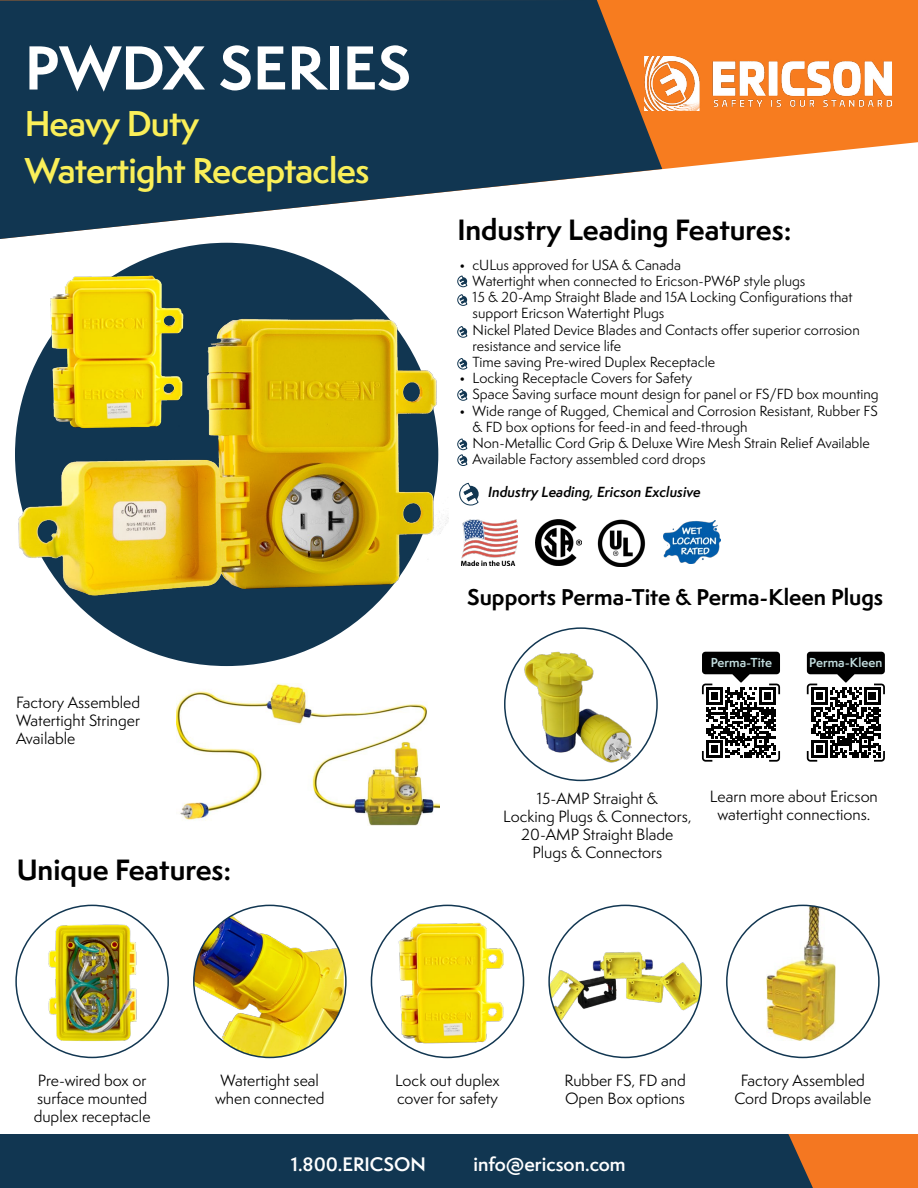
<style>
.page{position:relative;width:918px;height:1188px;background:#fff}
.page>*{position:absolute;margin:0;border:0;box-sizing:border-box;transform-origin:0 0}
.t1{font:700 57px "Semplicita Pro";color:#fff}
.t2{font:600 33px/46.5px "Semplicita Pro";letter-spacing:-.02em;color:#faef59}
.t3{font:700 27px "Semplicita Pro";color:#000}
.t4{font:700 21px "Semplicita Pro";color:#000}
.t5{font:600 18px "Semplicita Pro";color:#fff}
.t6{font:15px/18px "Semplicita Pro";color:#000;text-align:center}
.t7{font:13.5px/16.2px "Semplicita Pro";color:#000}
.t8{font:italic 600 13.5px "Semplicita Pro";color:#000}
.t9{font:600 12px "Semplicita Pro";color:#c3dedf}
</style>
<div class="page">
<div style="left:0;top:1134px;width:788px;height:54px;background:#113651"></div>
<svg style="left:788px;top:1134px;width:130px;height:54px;background:#dd7025"></svg>
<svg style="left:662px;top:0;width:256px;height:170px;background:#f78b39"></svg>
<img style="left:662px;top:56px;width:229px;height:54px">
<svg style="left:0;top:0;width:662px;height:239px;background:#3b5669"></svg>
<div style="left:15px;top:243px;width:423px;height:423px;background:#113651;border-radius:50%"></div>
<img style="left:15px;top:315px;width:433px;height:296px">
<img style="left:45px;top:269px;width:144px;height:177px">
<img style="left:177px;top:684px;width:262px;height:142px">
<svg style="left:457px;top:276px;width:10px;height:11px"></svg>
<svg style="left:457px;top:294px;width:10px;height:12px"></svg>
<svg style="left:457px;top:326px;width:10px;height:12px"></svg>
<svg style="left:457px;top:358px;width:10px;height:11px"></svg>
<svg style="left:457px;top:439px;width:10px;height:27px"></svg>
<svg style="left:457px;top:389px;width:10px;height:12px"></svg>
<img style="left:461px;top:519px;width:57px;height:46px">
<img style="left:664px;top:521px;width:56px;height:42px">
<img style="left:597px;top:519px;width:49px;height:48px">
<svg style="left:459px;top:483px;width:20px;height:23px"></svg>
<img style="left:535px;top:519px;width:46px;height:46px">
<img style="left:550px;top:915px;width:151px;height:111px">
<img style="left:766px;top:905px;width:70px;height:136px">
<img style="left:395px;top:917px;width:114px;height:140px">
<img style="left:47px;top:919px;width:94px;height:126px">
<img style="left:194px;top:905px;width:150px;height:152px">
<img style="left:505px;top:628px;width:152px;height:152px;border-radius:76px">
<svg style="left:702px;top:652px;width:78px;height:110px"></svg>
<svg style="left:807px;top:652px;width:78px;height:110px"></svg>
<h1 class="t1" style="left:25px;top:25px;width:388px">PWDX SERIES</h1>
<h2 class="t2" style="left:25px;top:100px;width:346px">Heavy Duty<br>Watertight Receptacles</h2>
<p class="t6" style="left:16px;top:693px;width:126px;text-align:justify">Factory Assembled Watertight Stringer Available</p>
<h3 class="t3" style="left:17px;top:850px;width:216px">Unique Features:</h3>
<h3 class="t3" style="left:457px;top:209px;width:336px">Industry Leading Features:</h3>
<p class="t7" style="left:459px;top:256px;width:223px">• cULus approved for USA &amp; Canada</p>
<p class="t7" style="left:459px;top:273px;width:348px">• Watertight when connected to Ericson-PW6P style plugs</p>
<p class="t7" style="left:473px;top:289px;width:381px;text-indent:-14px">• 15 &amp; 20-Amp Straight Blade and 15A Locking Configurations that support Ericson Watertight Plugs</p>
<p class="t7" style="left:473px;top:321px;width:389px;text-indent:-14px">• Nickel Plated Device Blades and Contacts offer superior corrosion resistance and service life</p>
<p class="t7" style="left:459px;top:354px;width:258px">• Time saving Pre-wired Duplex Receptacle</p>
<p class="t7" style="left:459px;top:370px;width:235px">• Locking Receptacle Covers for Safety</p>
<p class="t7" style="left:459px;top:386px;width:421px">• Space Saving surface mount design for panel or FS/FD box mounting</p>
<p class="t7" style="left:473px;top:402px;width:407px;text-indent:-14px">• Wide range of Rugged, Chemical and Corrosion Resistant, Rubber FS &amp; FD box options for feed-in and feed-through</p>
<p class="t7" style="left:459px;top:435px;width:412px">• Non-Metallic Cord Grip &amp; Deluxe Wire Mesh Strain Relief Available</p>
<p class="t7" style="left:459px;top:451px;width:248px">• Available Factory assembled cord drops</p>
<p class="t8" style="left:488px;top:482px;width:214px">Industry Leading, Ericson Exclusive</p>
<h3 class="t4" style="left:467px;top:581px;width:418px">Supports Perma-Tite &amp; Perma-Kleen Plugs</h3>
<p class="t9" style="left:711px;top:654px;width:63px">Perma-Tite</p>
<p class="t9" style="left:809px;top:654px;width:75px">Perma-Kleen</p>
<p class="t6" style="left:503px;top:789px;width:190px">15-AMP Straight &amp;<br>Locking Plugs &amp; Connectors,<br>20-AMP Straight Blade<br>Plugs &amp; Connectors</p>
<p class="t6" style="left:710px;top:787px;width:169px">Learn more about Ericson watertight connections.</p>
<p class="t6" style="left:34px;top:1071px;width:118px;text-align:left">Pre-wired box or surface mounted duplex receptacle</p>
<p class="t6" style="left:215px;top:1071px;width:111px">Watertight seal when connected</p>
<p class="t6" style="left:395px;top:1071px;width:106px;text-align:left">Lock out duplex cover for safety</p>
<p class="t6" style="left:565px;top:1071px;width:123px;text-align:left">Rubber FS, FD and<br>Open Box options</p>
<p class="t6" style="left:734px;top:1071px;width:138px">Factory Assembled<br>Cord Drops available</p>
<h3 class="t5" style="left:291px;top:1151px;width:137px">1.800.ERICSON</h3>
<h3 class="t5" style="left:473px;top:1151px;width:154px">info@ericson.com</h3>
</div>
